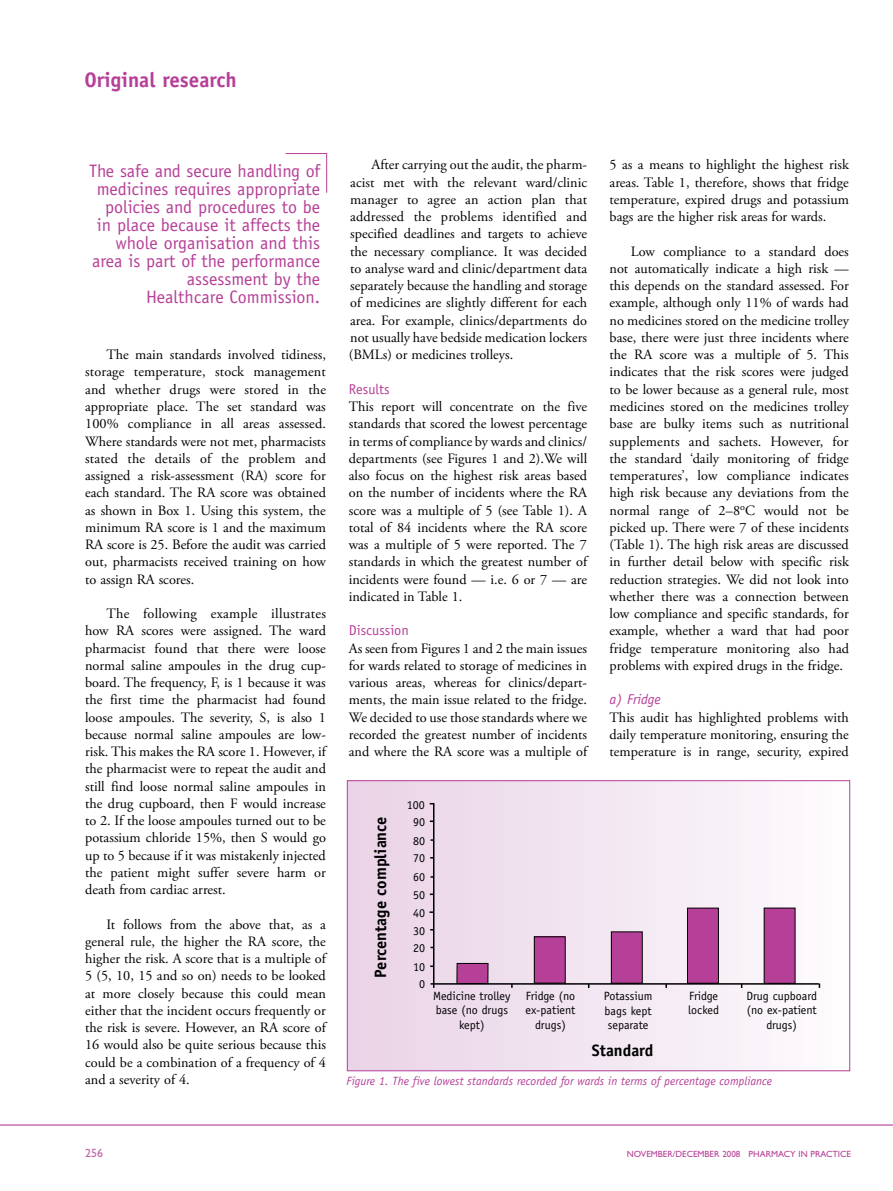
<style>
.page{position:relative;width:893px;height:1191px;background:#fff}
.page>*{position:absolute;margin:0;border:0;box-sizing:border-box;transform-origin:0 0}
.t1{font:700 21px "Officina Sans Std";color:#b63f97}
.t2{font:18px/18px "Officina Sans Std";color:#b63f97;text-align:right}
.t3{font:700 16.5px "Officina Sans Std";color:#000}
.t4{font:14.25px/17.2px "Adobe Garamond Pro";color:#000;text-align:justify}
.t5{font:14.25px "Officina Sans Std";color:#b63f97}
.t6{font:italic 14.25px "Officina Sans Std";color:#b63f97}
.t7{font:12px/14.4px "Officina Sans Std";color:#000;text-align:center}
.t8{font:italic 12px "Officina Sans Std";color:#b63f97}
.t9{font:12px "Gill Sans Std";color:#c066a8}
.t10{font:9px "Gill Sans Std";color:#b63f97}
</style>
<div class="page">
<hr style="left:0;top:1124px;width:893px;height:1px;background:#b63f97">
<svg style="left:285px;top:153px;width:42px;height:40px"></svg>
<div style="left:347px;top:780px;width:503px;height:290px;background:linear-gradient(to right,#e8d2e5,#fbfafb)"></div>
<div style="left:347px;top:780px;width:503px;height:291px;border:1px solid #b63f97"></div>
<hr style="left:433px;top:803px;width:1px;height:185px;background:#000">
<div style="left:457px;top:963px;width:31px;height:20px;background:#b63f97"></div>
<div style="left:457px;top:963px;width:31px;height:20px;border:1px solid #000"></div>
<div style="left:534px;top:936px;width:31px;height:47px;background:#b63f97"></div>
<div style="left:534px;top:936px;width:31px;height:47px;border:1px solid #000"></div>
<div style="left:611px;top:931px;width:31px;height:52px;background:#b63f97"></div>
<div style="left:611px;top:931px;width:31px;height:52px;border:1px solid #000"></div>
<div style="left:687px;top:908px;width:31px;height:75px;background:#b63f97"></div>
<div style="left:687px;top:908px;width:32px;height:75px;border:1px solid #000"></div>
<div style="left:764px;top:908px;width:31px;height:75px;background:#b63f97"></div>
<div style="left:764px;top:908px;width:31px;height:75px;border:1px solid #000"></div>
<hr style="left:431px;top:983px;width:388px;height:1px;background:#000">
<h1 class="t1" style="left:84px;top:67px;width:154px">Original research</h1>
<p class="t2" style="left:89px;top:162px;width:233px">The safe and secure handling of medicines requires appropriate policies and procedures to be in place because it affects the whole organisation and this area is part of the performance assessment by the<br>Healthcare Commission.</p>
<p class="t4" style="left:85px;top:346px;width:242px;text-indent:21px">The main standards involved tidiness, storage temperature, stock management and whether drugs were stored in the appropriate place. The set standard was 100% compliance in all areas assessed.<br>Where standards were not met, pharmacists stated the details of the problem and assigned a risk-assessment (RA) score for each standard. The RA score was obtained as shown in Box 1. Using this system, the minimum RA score is 1 and the maximum RA score is 25. Before the audit was carried out, pharmacists received training on how to assign RA scores.</p>
<p class="t4" style="left:85px;top:605px;width:242px;text-indent:21px">The following example illustrates how RA scores were assigned. The ward pharmacist found that there were loose normal saline ampoules in the drug cup&shy;board. The frequency, F, is 1 because it was the first time the pharmacist had found loose ampoules. The severity, S, is also 1 because normal saline ampoules are low&shy;risk. This makes the RA score 1. However, if the pharmacist were to repeat the audit and still find loose normal saline ampoules in the drug cupboard, then F would increase to 2. If the loose ampoules turned out to be potassium chloride 15%, then S would go up to 5 because if it was mistakenly injected the patient might suffer severe harm or death from cardiac arrest.</p>
<p class="t4" style="left:85px;top:916px;width:242px;text-indent:21px">It follows from the above that, as a general rule, the higher the RA score, the higher the risk. A score that is a multiple of 5 (5, 10, 15 and so on) needs to be looked at more closely because this could mean either that the incident occurs frequently or the risk is severe. However, an RA score of 16 would also be quite serious because this could be a combination of a frequency of 4 and a severity of 4.</p>
<p class="t4" style="left:349px;top:157px;width:240px;text-indent:23px">After carrying out the audit, the pharm&shy;acist met with the relevant ward/clinic manager to agree an action plan that addressed the problems identified and specified deadlines and targets to achieve the necessary compliance. It was decided to analyse ward and clinic/department data separately because the handling and storage of medicines are slightly different for each area. For example, clinics/departments do not usually have bedside medication lockers (BMLs) or medicines trolleys.</p>
<p class="t5" style="left:349px;top:380px;width:42px">Results</p>
<p class="t4" style="left:349px;top:398px;width:240px">This report will concentrate on the five standards that scored the lowest percentage in terms of compliance by wards and clinics/ departments (see Figures 1 and 2).We will also focus on the highest risk areas based on the number of incidents where the RA score was a multiple of 5 (see Table 1). A total of 84 incidents where the RA score was a multiple of 5 were reported. The 7 standards in which the greatest number of incidents were found — i.e. 6 or 7 — are indicated in Table 1.</p>
<p class="t5" style="left:349px;top:622px;width:61px">Discussion</p>
<p class="t4" style="left:349px;top:640px;width:240px">As seen from Figures 1 and 2 the main issues for wards related to storage of medicines in various areas, whereas for clinics/depart&shy;ments, the main issue related to the fridge.<br>We decided to use those standards where we recorded the greatest number of incidents and where the RA score was a multiple of</p>
<p class="t3" style="left:370px;top:977px;width:163px;rotate:-90deg">Percentage compliance</p>
<p class="t7" style="left:407px;top:797px;width:19px">100</p>
<p class="t7" style="left:413px;top:814px;width:13px">90</p>
<p class="t7" style="left:413px;top:833px;width:13px">80</p>
<p class="t7" style="left:413px;top:851px;width:13px">70</p>
<p class="t7" style="left:413px;top:870px;width:13px">60</p>
<p class="t7" style="left:413px;top:887px;width:13px">50</p>
<p class="t7" style="left:413px;top:905px;width:13px">40</p>
<p class="t7" style="left:413px;top:923px;width:13px">30</p>
<p class="t7" style="left:413px;top:940px;width:13px">20</p>
<p class="t7" style="left:413px;top:959px;width:13px">10</p>
<p class="t7" style="left:419px;top:977px;width:7px">0</p>
<p class="t4" style="left:610px;top:157px;width:241px">5 as a means to highlight the high-est risk areas. Table 1, therefore, shows that fridge temperature, expired drugs and potassium bags are the higher risk areas for wards.</p>
<p class="t4" style="left:610px;top:243px;width:241px;text-indent:21px">Low compliance to a standard does not automatically indicate a high risk — this depends on the standard assessed. For example, although only 11% of wards had no medicines stored on the medicine trolley base, there were just three incidents where the RA score was a multiple of 5. This indicates that the risk scores were judged to be lower because as a general rule, most medicines stored on the medicines trolley base are bulky items such as nutritional supple-ments and sachets. However, for the standard ‘daily monitoring of fridge temper-atures’, low compliance indicates high risk because any deviations from the normal range of 2–8<sup>o</sup>C would not be picked up. There were 7 of these incidents (Table 1). The high risk areas are discussed in further detail below with specific risk reduction strategies. We did not look into whether there was a connection between low compliance and specific standards, for example, whether a ward that had poor fridge temperature monitoring also had problems with expired drugs in the fridge.</p>
<p class="t6" style="left:610px;top:691px;width:53px">a) Fridge</p>
<p class="t4" style="left:610px;top:709px;width:241px">This audit has highlighted problems with daily temperature monitoring, ensuring the temperature is in range, security, expired</p>
<p class="t7" style="left:433px;top:988px;width:79px">Medicine trolley base (no drugs kept)</p>
<p class="t7" style="left:526px;top:988px;width:51px">Fridge (no ex-patient drugs)</p>
<p class="t7" style="left:604px;top:989px;width:50px;text-align:justify">Potassium bags kept separate</p>
<p class="t7" style="left:688px;top:988px;width:32px;text-align:left">Fridge locked</p>
<p class="t7" style="left:746px;top:988px;width:72px">Drug cupboard (no ex-patient drugs)</p>
<p class="t3" style="left:592px;top:1039px;width:63px">Standard</p>
<p class="t8" style="left:347px;top:1073px;width:427px">Figure 1. The five lowest standards recorded for wards in terms of percentage compliance</p>
<p class="t9" style="left:85px;top:1146px;width:19px">256</p>
<p class="t10" style="left:627px;top:1148px;width:226px">NOVEMBER/DECEMBER 2008 PHARMACY IN PRACTICE</p>
</div>
